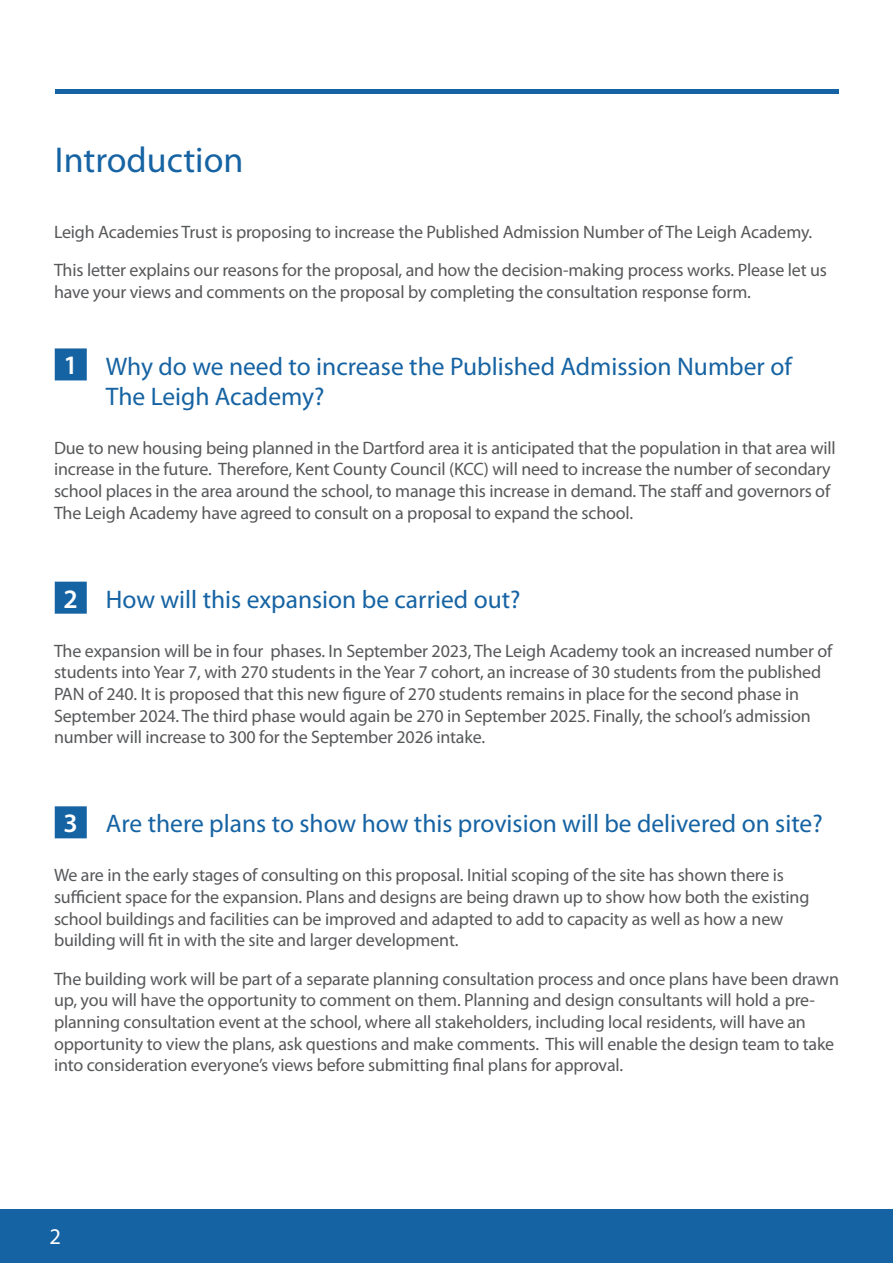
<style>
.page{position:relative;width:893px;height:1263px;background:#fff}
.page>*{position:absolute;margin:0;border:0;box-sizing:border-box;transform-origin:0 0}
.t1{font:36px "Myriad Pro";color:#1663a3}
.t2{font:600 26.7px "Myriad Pro";color:#fff}
.t3{font:25.5px/30.6px "Myriad Pro";color:#1663a3}
.t4{font:22.5px "Myriad Pro";color:#fff}
.t5{font:18px/21.6px "Myriad Pro";letter-spacing:-.01em;color:#57585a}
</style>
<div class="page">
<div style="left:0;top:1210px;width:893px;height:53px;background:#1663a3"></div>
<div style="left:55px;top:89px;width:783px;height:5px;background:#1663a3"></div>
<div style="left:55px;top:349px;width:31px;height:31px;background:#1663a3"></div>
<div style="left:55px;top:348px;width:32px;height:32px;border:1px solid #1663a3"></div>
<div style="left:55px;top:582px;width:31px;height:31px;background:#1663a3"></div>
<div style="left:55px;top:582px;width:32px;height:32px;border:1px solid #1663a3"></div>
<div style="left:55px;top:807px;width:31px;height:31px;background:#1663a3"></div>
<div style="left:55px;top:806px;width:32px;height:32px;border:1px solid #1663a3"></div>
<p class="t1" style="left:55px;top:138px;width:190px">Introduction</p>
<p class="t5" style="left:54px;top:220px;width:760px">Leigh Academies Trust is proposing to increase the Published Admission Number of The Leigh Academy.</p>
<p class="t5" style="left:54px;top:259px;width:774px">This letter explains our reasons for the proposal, and how the decision-making process works. Please let us have your views and comments on the proposal by completing the consultation response form.</p>
<p class="t2" style="left:64px;top:348px;width:16px">1</p>
<p class="t3" style="left:106px;top:350px;width:687px">Why do we need to increase the Published Admission Number of<br>The Leigh Academy?</p>
<p class="t5" style="left:54px;top:437px;width:783px">Due to new housing being planned in the Dartford area it is anticipated that the population in that area will increase in the future. Therefore, Kent County Council (KCC) will need to increase the number of secondary school places in the area around the school, to manage this increase in demand. The staff and governors of The Leigh Academy have agreed to consult on a proposal to expand the school.</p>
<p class="t2" style="left:64px;top:582px;width:16px">2</p>
<p class="t3" style="left:106px;top:583px;width:416px">How will this expansion be carried out?</p>
<p class="t5" style="left:54px;top:640px;width:780px">The expansion will be in four phases. In September 2023, The Leigh Academy took an increased number of students into Year 7, with 270 students in the Year 7 cohort, an increase of 30 students from the published PAN of 240. It is proposed that this new figure of 270 students remains in place for the second phase in September 2024. The third phase would again be 270 in September 2025. Finally, the school’s admission number will increase to 300 for the September 2026 intake.</p>
<p class="t2" style="left:64px;top:806px;width:16px">3</p>
<p class="t3" style="left:106px;top:808px;width:718px">Are there plans to show how this provision will be delivered on site?</p>
<p class="t5" style="left:54px;top:864px;width:757px">We are in the early stages of consulting on this proposal. Initial scoping of the site has shown there is sufficient space for the expansion. Plans and designs are being drawn up to show how both the existing school buildings and facilities can be improved and adapted to add to capacity as well as how a new building will fit in with the site and larger development.</p>
<p class="t5" style="left:54px;top:968px;width:786px">The building work will be part of a separate planning consultation process and once plans have been drawn up, you will have the opportunity to comment on them. Planning and design consultants will hold a pre&shy;planning consultation event at the school, where all stakeholders, including local residents, will have an opportunity to view the plans, ask questions and make comments. This will enable the design team to take into consideration everyone’s views before submitting final plans for approval.</p>
<p class="t4" style="left:50px;top:1222px;width:13px">2</p>
</div>
